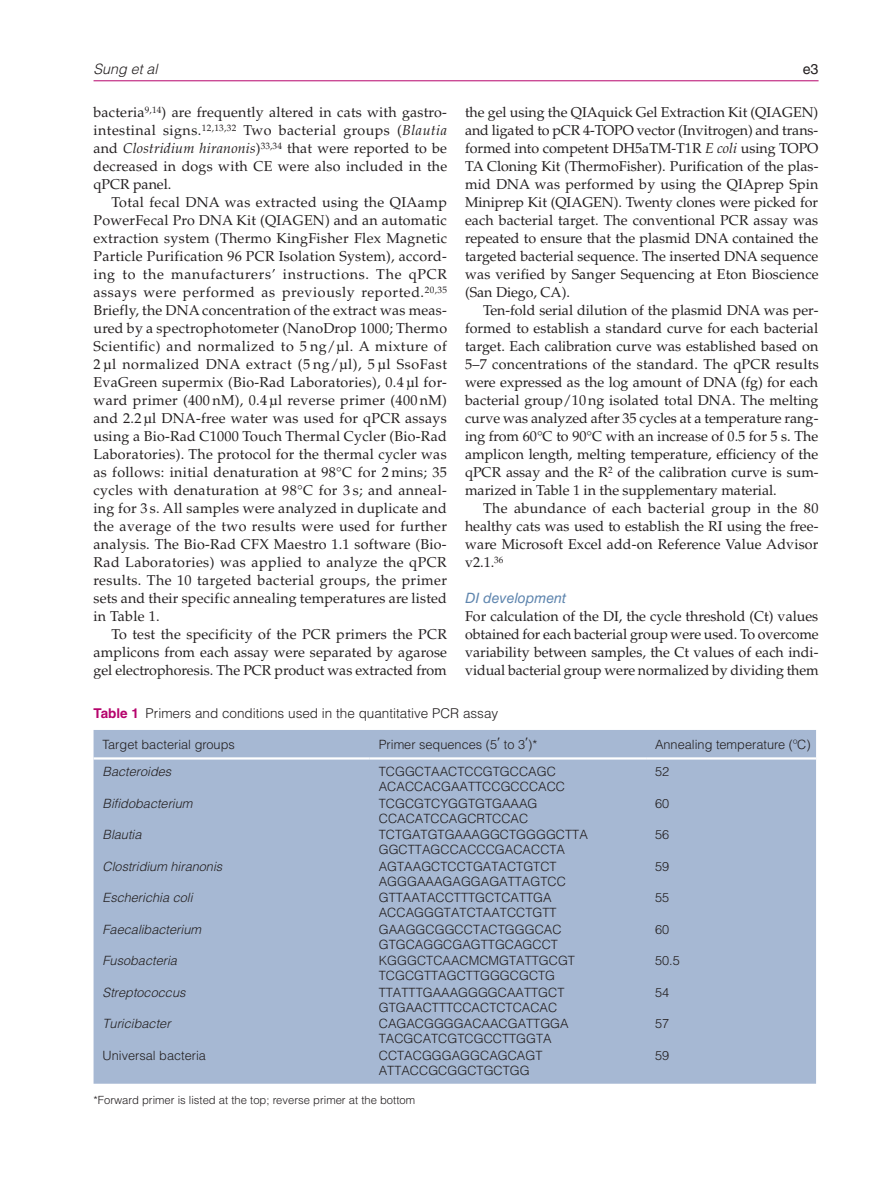
<style>
.page{position:relative;width:893px;height:1191px;background:#fff}
.page>*{position:absolute;margin:0;border:0;box-sizing:border-box;transform-origin:0 0}
.t1{font:14.25px/18px "Palatino LT Std";color:#231f20;text-align:justify}
.t2{font:italic 14.25px "Helvetica LT Std";color:#5e85ae}
.t3{font:italic 300 14.25px "Helvetica LT Std";color:#231f20}
.t4{font:14.25px "Helvetica LT Std";color:#231f20}
.t5{font:300 13.5px "Helvetica LT Std";color:#231f20}
.t6{font:300 12.75px/15px "Helvetica LT Std";color:#231f20}
.t7{font:italic 300 12.75px "Helvetica LT Std";color:#231f20}
.t8{font:300 11.25px "Helvetica LT Std";color:#231f20}
.s1{font-style:italic}
.s2{font-weight:700;color:#b6036c}
</style>
<div class="page">
<hr style="left:94px;top:80px;width:725px;height:1px;background:#b6036c">
<div style="left:94px;top:730px;width:722px;height:353px;background:#a6b8d3"></div>
<hr style="left:94px;top:757px;width:276px;height:2px;background:#fff">
<hr style="left:370px;top:757px;width:276px;height:2px;background:#fff">
<hr style="left:646px;top:757px;width:170px;height:2px;background:#fff">
<p class="t3" style="left:94px;top:60px;width:66px">Sung et al</p>
<p class="t4" style="left:803px;top:61px;width:17px">e3</p>
<p class="t1" style="left:94px;top:103px;width:355px">bacteria<sup>9,14</sup>) are frequently altered in cats with gastro&shy;intestinal signs.<sup>12,13,32</sup> Two bacterial groups (<span class="s1">Blautia </span>and <span class="s1">Clostridium hiranonis</span>)<sup>33,34</sup> that were reported to be decreased in dogs with CE were also included in the qPCR panel.</p>
<p class="t1" style="left:94px;top:193px;width:355px;text-indent:18px">Total fecal DNA was extracted using the QIAamp PowerFecal Pro DNA Kit (QIAGEN) and an automatic extraction system (Thermo KingFisher Flex Magnetic Particle Purification 96 PCR Isolation System), accord&shy;ing to the manufacturers’ instructions. The qPCR assays were performed as previously reported.<sup>20,35<br></sup>Briefly, the DNA concentration of the extract was meas&shy;ured by a spectrophotometer (NanoDrop 1000; Thermo Scientific) and normalized to 5 ng/µl. A mixture of 2 µl normalized DNA extract (5 ng/µl), 5 µl SsoFast EvaGreen supermix (Bio-Rad Laboratories), 0.4 µl for&shy;ward primer (400 nM), 0.4 µl reverse primer (400 nM) and 2.2 µl DNA-free water was used for qPCR assays using a Bio-Rad C1000 Touch Thermal Cycler (Bio-Rad Laboratories). The protocol for the thermal cycler was as follows: initial denaturation at 98°C for 2 mins; 35 cycles with denaturation at 98°C for 3 s; and anneal&shy;ing for 3 s. All samples were analyzed in duplicate and the average of the two results were used for further analysis. The Bio-Rad CFX Maestro 1.1 software (Bio-Rad Laboratories) was applied to analyze the qPCR results. The 10 targeted bacterial groups, the primer sets and their specific annealing temperatures are listed in Table 1.</p>
<p class="t1" style="left:94px;top:625px;width:355px;text-indent:18px">To test the specificity of the PCR primers the PCR amplicons from each assay were separated by agarose gel electrophoresis. The PCR product was extracted from</p>
<p class="t1" style="left:465px;top:103px;width:355px">the gel using the QIAquick Gel Extraction Kit (QIAGEN) and ligated to pCR 4-TOPO vector (Invitrogen) and trans&shy;formed into competent DH5aTM-T1R <span class="s1">E coli</span> using TOPO TA Cloning Kit (ThermoFisher). Purification of the plas&shy;mid DNA was performed by using the QIAprep Spin Miniprep Kit (QIAGEN). Twenty clones were picked for each bacterial target. The conventional PCR assay was repeated to ensure that the plasmid DNA contained the targeted bacterial sequence. The inserted DNA sequence was verified by Sanger Sequencing at Eton Bioscience (San Diego, CA).</p>
<p class="t1" style="left:465px;top:301px;width:355px;text-indent:18px">Ten-fold serial dilution of the plasmid DNA was per&shy;formed to establish a standard curve for each bacterial target. Each calibration curve was established based on 5–7 concentrations of the standard. The qPCR results were expressed as the log amount of DNA (fg) for each bacterial group/10ng isolated total DNA. The melting curve was analyzed after 35 cycles at a temperature rang&shy;ing from 60°C to 90°C with an increase of 0.5 for 5 s. The amplicon length, melting temperature, efficiency of the qPCR assay and the R<sup>2</sup> of the calibration curve is sum&shy;marized in Table 1 in the supplementary material.</p>
<p class="t1" style="left:465px;top:499px;width:355px;text-indent:18px">The abundance of each bacterial group in the 80 healthy cats was used to establish the RI using the free&shy;ware Microsoft Excel add-on Reference Value Advisor v2.1.<sup>36</sup></p>
<p class="t2" style="left:465px;top:589px;width:103px">DI development</p>
<p class="t1" style="left:465px;top:607px;width:355px">For calculation of the DI, the cycle threshold (Ct) values obtained for each bacterial group were used. To overcome variability between samples, the Ct values of each indi&shy;vidual bacterial group were normalized by dividing them</p>
<p class="t5" style="left:94px;top:704px;width:406px"><span class="s2">Table 1</span> Primers and conditions used in the quantitative PCR assay</p>
<p class="t6" style="left:103px;top:737px;width:134px">Target bacterial groups</p>
<p class="t6" style="left:379px;top:737px;width:160px">Primer sequences (5 to 3 )*</p>
<p class="t6" style="left:655px;top:737px;width:157px">Annealing temperature (ºC)</p>
<p class="t7" style="left:103px;top:763px;width:70px">Bacteroides</p>
<p class="t6" style="left:379px;top:764px;width:188px">TCGGCTAACTCCGTGCCAGC<br>ACACCACGAATTCCGCCCACC</p>
<p class="t6" style="left:655px;top:764px;width:16px">52</p>
<p class="t7" style="left:103px;top:795px;width:91px">Bifidobacterium</p>
<p class="t6" style="left:379px;top:795px;width:160px">TCGCGTCYGGTGTGAAAG<br>CCACATCCAGCRTCCAC</p>
<p class="t6" style="left:655px;top:795px;width:16px">60</p>
<p class="t7" style="left:103px;top:826px;width:40px">Blautia</p>
<p class="t6" style="left:379px;top:827px;width:211px">TCTGATGTGAAAGGCTGGGGCTTA<br>GGCTTAGCCACCCGACACCTA</p>
<p class="t6" style="left:655px;top:827px;width:16px">56</p>
<p class="t7" style="left:103px;top:858px;width:121px">Clostridium hiranonis</p>
<p class="t6" style="left:379px;top:858px;width:189px">AGTAAGCTCCTGATACTGTCT<br>AGGGAAAGAGGAGATTAGTCC</p>
<p class="t6" style="left:655px;top:858px;width:16px">59</p>
<p class="t7" style="left:103px;top:889px;width:91px">Escherichia coli</p>
<p class="t6" style="left:379px;top:890px;width:179px">GTTAATACCTTTGCTCATTGA<br>ACCAGGGTATCTAATCCTGTT</p>
<p class="t6" style="left:655px;top:890px;width:16px">55</p>
<p class="t7" style="left:103px;top:921px;width:100px">Faecalibacterium</p>
<p class="t6" style="left:379px;top:921px;width:184px">GAAGGCGGCCTACTGGGCAC<br>GTGCAGGCGAGTTGCAGCCT</p>
<p class="t6" style="left:655px;top:921px;width:16px">60</p>
<p class="t7" style="left:103px;top:952px;width:76px">Fusobacteria</p>
<p class="t6" style="left:379px;top:953px;width:198px">KGGGCTCAACMCMGTATTGCGT<br>TCGCGTTAGCTTGGGCGCTG</p>
<p class="t6" style="left:655px;top:953px;width:26px">50.5</p>
<p class="t7" style="left:103px;top:984px;width:84px">Streptococcus</p>
<p class="t6" style="left:379px;top:984px;width:187px">TTATTTGAAAGGGGCAATTGCT<br>GTGAACTTTCCACTCTCACAC</p>
<p class="t6" style="left:655px;top:984px;width:16px">54</p>
<p class="t7" style="left:103px;top:1015px;width:70px">Turicibacter</p>
<p class="t6" style="left:379px;top:1016px;width:191px">CAGACGGGGACAACGATTGGA<br>TACGCATCGTCGCCTTGGTA</p>
<p class="t6" style="left:655px;top:1016px;width:16px">57</p>
<p class="t6" style="left:103px;top:1047px;width:105px">Universal bacteria</p>
<p class="t6" style="left:379px;top:1047px;width:165px">CCTACGGGAGGCAGCAGT<br>ATTACCGCGGCTGCTGG</p>
<p class="t6" style="left:655px;top:1047px;width:16px">59</p>
<p class="t8" style="left:94px;top:1093px;width:323px">*Forward primer is listed at the top; reverse primer at the bottom</p>
</div>
